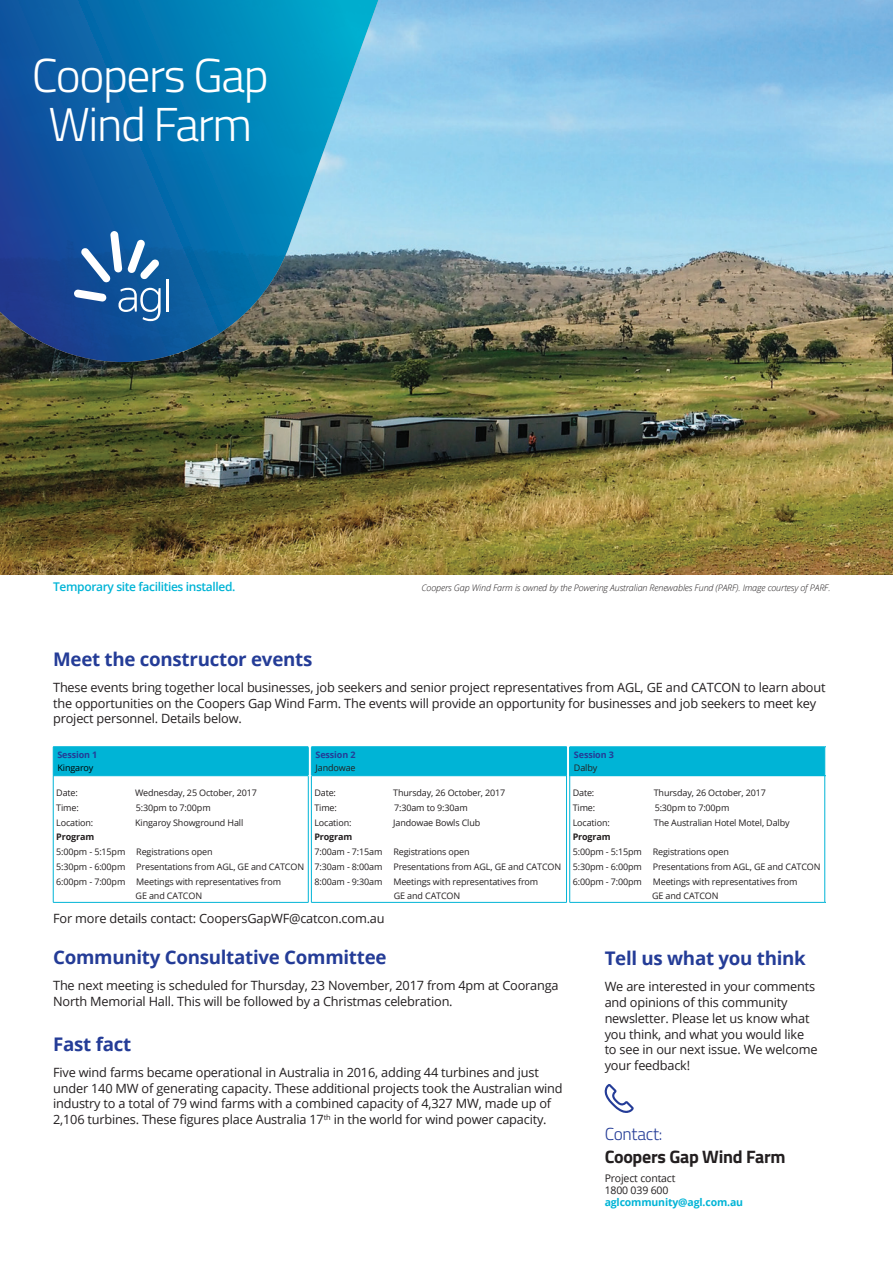
<style>
.page{position:relative;width:893px;height:1263px;background:#fff}
.page>*{position:absolute;margin:0;border:0;box-sizing:border-box;transform-origin:0 0}
.t1{font:300 47.7px/48.9px "Titillium Web";letter-spacing:-.03em;color:#fff;text-align:center}
.t2{font:700 18.6px "Open Sans";letter-spacing:-.015em;color:#243c97}
.t3{font:700 18px "Titillium Web";letter-spacing:-.015em;color:#231f20}
.t4{font:300 17.4px "Titillium Web";letter-spacing:-.015em;color:#243c97}
.t5{font:12.6px/15.6px "Open Sans";letter-spacing:-.015em;color:#231f20}
.t6{font:600 12px "Open Sans";letter-spacing:-.03em;color:#00b4d6}
.t7{font:10.5px/12px "Open Sans";letter-spacing:-.015em;color:#231f20}
.t8{font:700 10.5px "Open Sans";letter-spacing:-.015em;color:#00b4d6}
.t9{font:9px "Open Sans";letter-spacing:-.015em;color:#231f20}
.t10{font:italic 300 9px "Open Sans";letter-spacing:-.015em;color:#231f20}
.t11{font:700 9px "Open Sans";letter-spacing:-.015em;color:#243c97}
.t12{font:700 9px "Open Sans";letter-spacing:-.015em;color:#231f20}
.t13{font:9px "Open Sans";letter-spacing:-.015em;color:#000}
</style>
<div class="page">
<img style="left:0;top:0;width:893px;height:574px">
<svg style="left:0;top:0;width:382px;height:362px;background:#2174a5"></svg>
<hr style="left:166px;top:279px;width:3px;height:33px;background:#fff">
<svg style="left:74px;top:231px;width:87px;height:90px"></svg>
<svg style="left:605px;top:1084px;width:29px;height:29px"></svg>
<hr style="left:53px;top:776px;width:1px;height:126px;background:#00b4d6">
<hr style="left:566px;top:776px;width:1px;height:126px;background:#00b4d6">
<hr style="left:568px;top:776px;width:1px;height:126px;background:#00b4d6">
<hr style="left:53px;top:902px;width:255px;height:1px;background:#00b4d6">
<hr style="left:311px;top:902px;width:256px;height:1px;background:#00b4d6">
<hr style="left:308px;top:776px;width:1px;height:126px;background:#00b4d6">
<hr style="left:311px;top:776px;width:1px;height:126px;background:#00b4d6">
<svg style="left:569px;top:776px;width:4px;height:127px"></svg>
<div style="left:570px;top:747px;width:255px;height:29px;background:#00b4d6"></div>
<hr style="left:570px;top:746px;width:255px;height:1px;background:#00b4d6">
<svg style="left:53px;top:746px;width:517px;height:30px;background:#04b5d6"></svg>
<hr style="left:569px;top:776px;width:1px;height:126px;background:#00b4d6">
<hr style="left:570px;top:902px;width:255px;height:1px;background:#00b4d6">
<svg style="left:824px;top:746px;width:2px;height:30px"></svg>
<hr style="left:824px;top:776px;width:1px;height:126px;background:#00b4d6">
<h1 class="t1" style="left:32px;top:48px;width:238px">Coopers Gap<br>Wind Farm</h1>
<p class="t6" style="left:53px;top:578px;width:184px">Temporary site facilities installed.</p>
<p class="t10" style="left:422px;top:582px;width:410px">Coopers Gap Wind Farm is owned by the Powering Australian Renewables Fund (PARF). Image courtesy of PARF.</p>
<h2 class="t2" style="left:53px;top:646px;width:261px">Meet the constructor events</h2>
<p class="t5" style="left:53px;top:679px;width:774px">These events bring together local businesses, job seekers and senior project representatives from AGL, GE and CATCON to learn about the opportunities on the Coopers Gap Wind Farm. The events will provide an opportunity for businesses and job seekers to meet key project personnel. Details below.</p>
<p class="t11" style="left:57px;top:749px;width:41px">Session 1</p>
<p class="t13" style="left:57px;top:761px;width:37px">Kingaroy</p>
<p class="t11" style="left:316px;top:749px;width:41px">Session 2</p>
<p class="t9" style="left:316px;top:761px;width:41px">Jandowae</p>
<p class="t9" style="left:314px;top:787px;width:23px">Date:</p>
<p class="t9" style="left:393px;top:787px;width:114px">Thursday, 26 October, 2017</p>
<p class="t9" style="left:314px;top:801px;width:24px">Time:</p>
<p class="t9" style="left:394px;top:801px;width:75px">7:30am to 9:30am</p>
<p class="t9" style="left:314px;top:816px;width:39px">Location:</p>
<p class="t9" style="left:393px;top:816px;width:89px">Jandowae Bowls Club</p>
<p class="t12" style="left:314px;top:831px;width:39px">Program</p>
<p class="t9" style="left:314px;top:846px;width:157px">7:00am - 7:15am Registrations open</p>
<p class="t9" style="left:314px;top:860px;width:248px">7:30am - 8:00am Presentations from AGL, GE and CATCON</p>
<p class="t9" style="left:314px;top:875px;width:225px">8:00am - 9:30am Meetings with representatives from</p>
<p class="t9" style="left:394px;top:890px;width:68px">GE and CATCON</p>
<p class="t5" style="left:53px;top:910px;width:333px">For more details contact: CoopersGapWF@catcon.com.au</p>
<p class="t9" style="left:56px;top:787px;width:23px">Date:</p>
<p class="t9" style="left:135px;top:787px;width:123px">Wednesday, 25 October, 2017</p>
<p class="t9" style="left:56px;top:801px;width:24px">Time:</p>
<p class="t9" style="left:136px;top:801px;width:76px">5:30pm to 7:00pm</p>
<p class="t9" style="left:56px;top:816px;width:39px">Location:</p>
<p class="t9" style="left:135px;top:816px;width:110px">Kingaroy Showground Hall</p>
<p class="t12" style="left:56px;top:831px;width:39px">Program</p>
<p class="t9" style="left:56px;top:846px;width:158px">5:00pm - 5:15pm Registrations open</p>
<p class="t9" style="left:56px;top:860px;width:249px">5:30pm - 6:00pm Presentations from AGL, GE and CATCON</p>
<p class="t9" style="left:56px;top:875px;width:226px">6:00pm - 7:00pm Meetings with representatives from</p>
<p class="t9" style="left:136px;top:890px;width:68px">GE and CATCON</p>
<h2 class="t2" style="left:53px;top:944px;width:335px">Community Consultative Committee</h2>
<p class="t5" style="left:53px;top:978px;width:507px">The next meeting is scheduled for Thursday, 23 November, 2017 from 4pm at Cooranga<br>North Memorial Hall. This will be followed by a Christmas celebration.</p>
<h2 class="t2" style="left:53px;top:1031px;width:80px">Fast fact</h2>
<p class="t5" style="left:53px;top:1064px;width:511px">Five wind farms became operational in Australia in 2016, adding 44 turbines and just under 140 MW of generating capacity. These additional projects took the Australian wind industry to a total of 79 wind farms with a combined capacity of 4,327 MW, made up of 2,106 turbines. These figures place Australia 17<sup>th</sup> in the world for wind power capacity.</p>
<p class="t11" style="left:574px;top:749px;width:41px">Session 3</p>
<p class="t9" style="left:574px;top:761px;width:25px">Dalby</p>
<p class="t9" style="left:573px;top:787px;width:23px">Date:</p>
<p class="t9" style="left:654px;top:787px;width:114px">Thursday, 26 October, 2017</p>
<p class="t9" style="left:573px;top:801px;width:24px">Time:</p>
<p class="t9" style="left:655px;top:801px;width:76px">5:30pm to 7:00pm</p>
<p class="t9" style="left:573px;top:816px;width:39px">Location:</p>
<p class="t9" style="left:654px;top:816px;width:137px">The Australian Hotel Motel, Dalby</p>
<p class="t12" style="left:573px;top:831px;width:39px">Program</p>
<p class="t9" style="left:573px;top:846px;width:158px">5:00pm - 5:15pm Registrations open</p>
<p class="t9" style="left:573px;top:860px;width:249px">5:30pm - 6:00pm Presentations from AGL, GE and CATCON</p>
<p class="t9" style="left:573px;top:875px;width:226px">6:00pm - 7:00pm Meetings with representatives from</p>
<p class="t9" style="left:652px;top:890px;width:68px">GE and CATCON</p>
<h2 class="t2" style="left:605px;top:945px;width:203px">Tell us what you think</h2>
<p class="t5" style="left:605px;top:979px;width:214px">We are interested in your comments and opinions of this community newsletter. Please let us know what you think, and what you would like to see in our next issue. We welcome your feedback!</p>
<h3 class="t4" style="left:605px;top:1121px;width:59px">Contact:</h3>
<h3 class="t3" style="left:605px;top:1143px;width:182px">Coopers Gap Wind Farm</h3>
<p class="t7" style="left:605px;top:1172px;width:72px">Project contact<br>1800 039 600</p>
<p class="t8" style="left:605px;top:1194px;width:140px">aglcommunity@agl.com.au</p>
</div>
